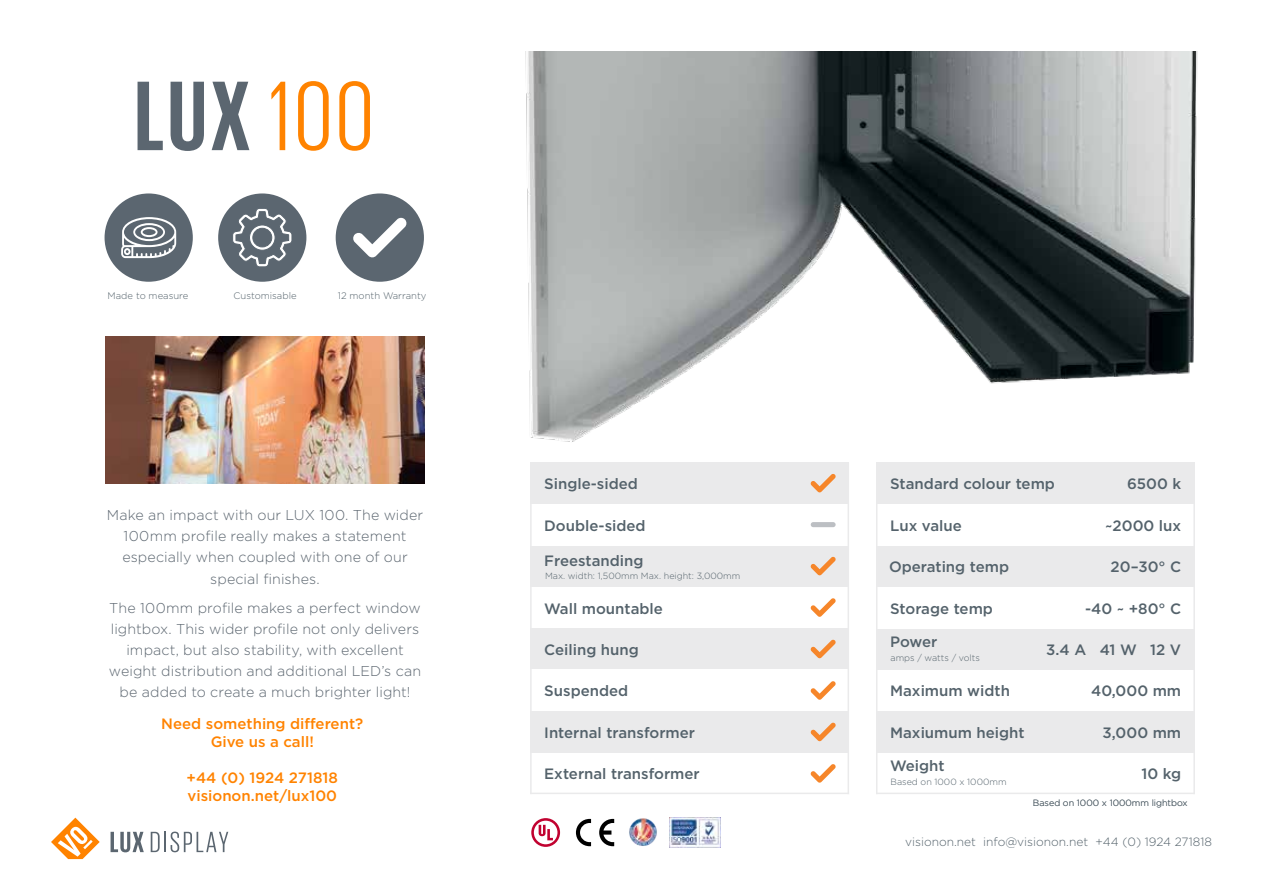
<style>
.page{position:relative;width:1263px;height:893px;background:#fff}
.page>*{position:absolute;margin:0;border:0;box-sizing:border-box;transform-origin:0 0}
.t1{font:500 15px "Gotham";color:#54626b}
.t2{font:500 15px/18px "Gotham";color:#ff8300;text-align:center}
.t3{font:300 14.25px/21px "Gotham";letter-spacing:.01em;color:#5c6670;text-align:center}
.t4{font:300 12px "Gotham";color:#54626b}
.t5{font:300 9.45px "Gotham";color:#54626b}
.t6{font:300 9px "Gotham";color:#54626b}
</style>
<div class="page">
<svg style="left:51px;top:818px;width:49px;height:41px"></svg>
<svg style="left:111px;top:832px;width:33px;height:20px"></svg>
<svg style="left:151px;top:832px;width:9px;height:20px"></svg>
<hr style="left:164px;top:832px;width:2px;height:20px;background:#5b6670">
<svg style="left:171px;top:832px;width:57px;height:20px"></svg>
<div style="left:876px;top:711px;width:319px;height:42px;background:#eaeaeb"></div>
<div style="left:876px;top:628px;width:319px;height:42px;background:#eaeaeb"></div>
<div style="left:876px;top:545px;width:319px;height:42px;background:#eaeaeb"></div>
<div style="left:876px;top:462px;width:319px;height:42px;background:#eaeaeb"></div>
<hr style="left:876px;top:462px;width:1px;height:332px;background:#eaeaeb">
<hr style="left:1193px;top:462px;width:2px;height:332px;background:#eaeaeb">
<hr style="left:876px;top:793px;width:319px;height:1px;background:#eaeaeb">
<div style="left:530px;top:462px;width:319px;height:42px;background:#eaeaeb"></div>
<div style="left:530px;top:545px;width:319px;height:42px;background:#eaeaeb"></div>
<div style="left:530px;top:628px;width:319px;height:42px;background:#eaeaeb"></div>
<div style="left:530px;top:711px;width:319px;height:42px;background:#eaeaeb"></div>
<hr style="left:530px;top:462px;width:2px;height:332px;background:#eaeaeb">
<hr style="left:847px;top:462px;width:2px;height:332px;background:#eaeaeb">
<hr style="left:530px;top:793px;width:319px;height:1px;background:#eaeaeb">
<img style="left:106px;top:337px;width:318px;height:146px">
<svg style="left:138px;top:82px;width:25px;height:68px"></svg>
<svg style="left:171px;top:82px;width:33px;height:69px"></svg>
<svg style="left:212px;top:82px;width:37px;height:68px"></svg>
<svg style="left:271px;top:82px;width:14px;height:68px"></svg>
<svg style="left:298px;top:81px;width:31px;height:70px"></svg>
<svg style="left:339px;top:81px;width:31px;height:70px"></svg>
<div style="left:336px;top:193px;width:88px;height:89px;background:#5b6670;border-radius:50%"></div>
<svg style="left:353px;top:217px;width:54px;height:41px"></svg>
<div style="left:218px;top:193px;width:88px;height:89px;background:#5b6670;border-radius:50%"></div>
<svg style="left:233px;top:208px;width:59px;height:59px"></svg>
<div style="left:105px;top:193px;width:88px;height:89px;background:#5b6670;border-radius:50%"></div>
<svg style="left:121px;top:217px;width:55px;height:41px"></svg>
<svg style="left:531px;top:818px;width:29px;height:29px"></svg>
<svg style="left:599px;top:819px;width:15px;height:27px"></svg>
<svg style="left:576px;top:819px;width:15px;height:27px"></svg>
<img style="left:629px;top:818px;width:28px;height:28px">
<img style="left:670px;top:818px;width:50px;height:30px">
<svg style="left:810px;top:557px;width:26px;height:19px"></svg>
<svg style="left:810px;top:598px;width:26px;height:19px"></svg>
<svg style="left:810px;top:639px;width:26px;height:19px"></svg>
<svg style="left:810px;top:474px;width:26px;height:19px"></svg>
<svg style="left:810px;top:764px;width:26px;height:19px"></svg>
<div style="left:811px;top:522px;width:25px;height:5px;background:#bcbfc3;border-radius:3px"></div>
<svg style="left:810px;top:681px;width:26px;height:19px"></svg>
<svg style="left:810px;top:722px;width:26px;height:19px"></svg>
<img style="left:525px;top:51px;width:673px;height:391px">
<p class="t5" style="left:108px;top:290px;width:82px">Made to measure</p>
<p class="t5" style="left:234px;top:290px;width:65px">Customisable</p>
<p class="t5" style="left:338px;top:290px;width:90px">12 month Warranty</p>
<p class="t1" style="left:544px;top:474px;width:95px">Single-sided</p>
<p class="t3" style="left:107px;top:505px;width:318px">Make an impact with our LUX 100. The wider 100mm profile really makes a statement especially when coupled with one of our special finishes.</p>
<p class="t3" style="left:109px;top:597px;width:314px">The 100mm profile makes a perfect window lightbox. This wider profile not only delivers impact, but also stability, with excellent weight distribution and additional LED’s can be added to create a much brighter light!</p>
<p class="t1" style="left:544px;top:515px;width:103px">Double-sided</p>
<p class="t1" style="left:544px;top:551px;width:101px">Freestanding</p>
<p class="t1" style="left:544px;top:598px;width:120px">Wall mountable</p>
<p class="t1" style="left:544px;top:640px;width:96px">Ceiling hung</p>
<p class="t1" style="left:544px;top:681px;width:86px">Suspended</p>
<p class="t1" style="left:544px;top:723px;width:152px">Internal transformer</p>
<p class="t6" style="left:545px;top:570px;width:197px">Max. width: 1,500mm Max. height: 3,000mm</p>
<p class="t2" style="left:161px;top:714px;width:203px">Need something different?<br>Give us a call!</p>
<p class="t2" style="left:187px;top:768px;width:153px;text-align:left">+44 (0) 1924 271818 visionon.net/lux100</p>
<p class="t1" style="left:544px;top:764px;width:157px">External transformer</p>
<p class="t1" style="left:890px;top:474px;width:166px">Standard colour temp</p>
<p class="t1" style="left:1127px;top:474px;width:56px">6500 k</p>
<p class="t1" style="left:890px;top:515px;width:73px">Lux value</p>
<p class="t1" style="left:1105px;top:515px;width:77px">~2000 lux</p>
<p class="t1" style="left:889px;top:557px;width:122px">Operating temp</p>
<p class="t1" style="left:890px;top:598px;width:104px">Storage temp</p>
<p class="t1" style="left:1110px;top:557px;width:72px">20–30° C</p>
<p class="t1" style="left:1085px;top:598px;width:98px">-40 ~ +80° C</p>
<p class="t1" style="left:890px;top:632px;width:49px">Power</p>
<p class="t6" style="left:890px;top:652px;width:91px">amps / watts / volts</p>
<p class="t1" style="left:890px;top:681px;width:121px">Maximum width</p>
<p class="t1" style="left:1046px;top:640px;width:136px">3.4 A 41 W 12 V</p>
<p class="t1" style="left:1091px;top:681px;width:92px">40,000 mm</p>
<p class="t1" style="left:890px;top:723px;width:136px">Maxiumum height</p>
<p class="t1" style="left:890px;top:756px;width:56px">Weight</p>
<p class="t6" style="left:890px;top:776px;width:118px">Based on 1000 x 1000mm</p>
<p class="t1" style="left:1102px;top:723px;width:80px">3,000 mm</p>
<p class="t1" style="left:1141px;top:764px;width:41px">10 kg</p>
<p class="t6" style="left:1033px;top:797px;width:156px">Based on 1000 x 1000mm lightbox</p>
<p class="t4" style="left:905px;top:834px;width:308px">visionon.net info@visionon.net +44 (0) 1924 271818</p>
</div>
